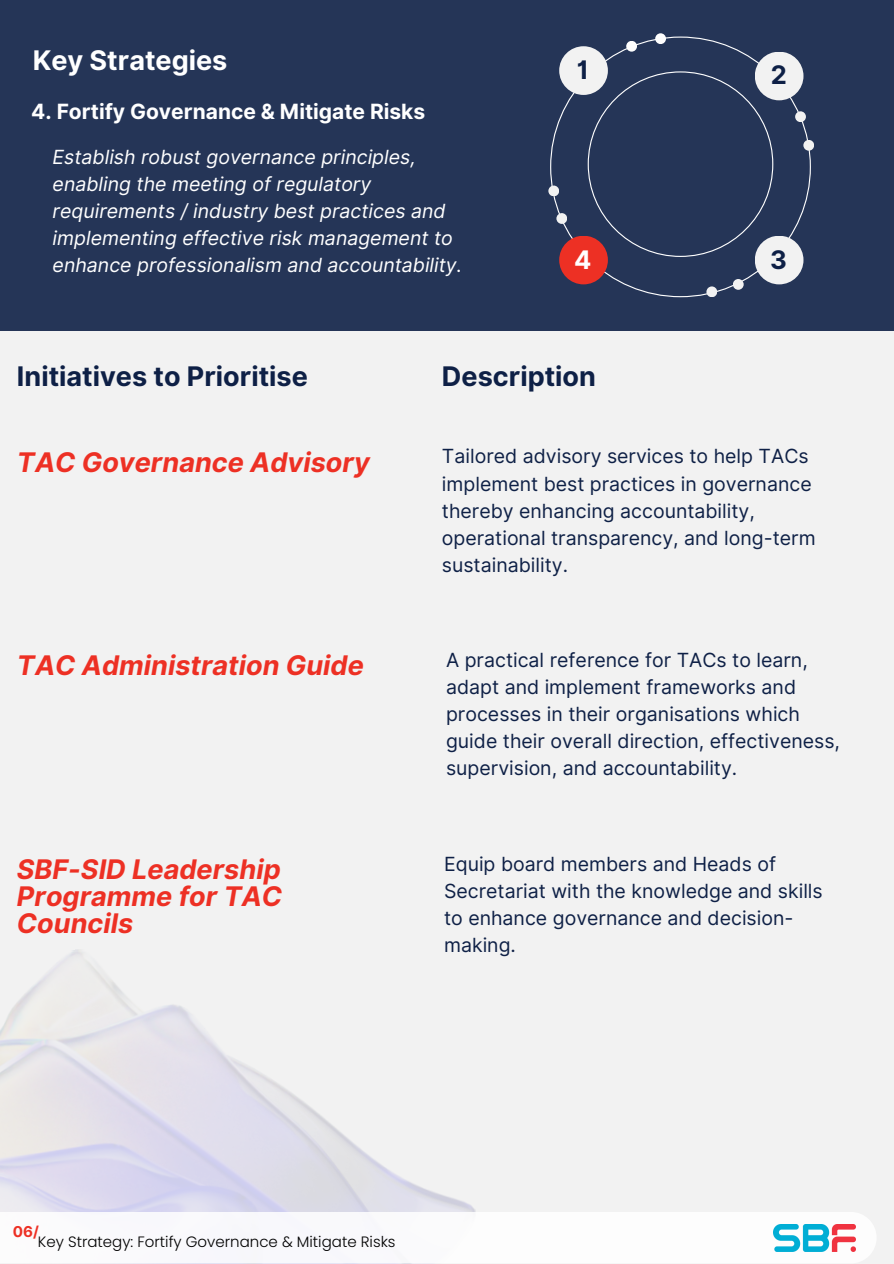
<style>
.page{position:relative;width:894px;height:1264px;background:#fff}
.page>*{position:absolute;margin:0;border:0;box-sizing:border-box;transform-origin:0 0}
.t1{font:italic 700 27px/27px "Inter";color:#ed3024;text-align:justify}
.t2{font:700 27px "Inter";color:#0e2046}
.t3{font:700 27px "Inter";color:#fff}
.t4{font:700 25.5px "Inter";color:#0e2046}
.t5{font:700 25.5px "Inter";color:#fff}
.t6{font:700 21px "Inter";color:#fff}
.t7{font:19.5px/27px "Inter";color:#0e2046}
.t8{font:italic 19.5px/27px "Inter";color:#fff}
.t9{font:300 15px "Poppins";color:#000}
.t10{font:700 15px "Inter";color:#ed3024}
</style>
<div class="page">
<div style="left:0;top:0;width:893px;height:1263px;background:#f2f2f2"></div>
<div style="left:0;top:1211px;width:876px;height:52px;background:#fbfbfc"></div>
<img style="left:772px;top:1224px;width:83px;height:27px">
<div style="left:0;top:0;width:893px;height:330px;background:#253557"></div>
<svg style="left:550px;top:37px;width:260px;height:260px"></svg>
<div style="left:559px;top:46px;width:48px;height:49px;background:#f2f2f2;border-radius:50%"></div>
<div style="left:548px;top:185px;width:11px;height:11px;background:#f2f2f2;border-radius:50%"></div>
<div style="left:754px;top:52px;width:49px;height:48px;background:#f2f2f2;border-radius:50%"></div>
<div style="left:754px;top:236px;width:49px;height:48px;background:#f2f2f2;border-radius:50%"></div>
<div style="left:559px;top:236px;width:48px;height:48px;background:#ed3024;border-radius:50%"></div>
<div style="left:556px;top:213px;width:11px;height:11px;background:#f2f2f2;border-radius:50%"></div>
<div style="left:794px;top:111px;width:11px;height:11px;background:#f2f2f2;border-radius:50%"></div>
<div style="left:626px;top:41px;width:11px;height:11px;background:#fff;border-radius:50%"></div>
<div style="left:732px;top:279px;width:11px;height:11px;background:#f2f2f2;border-radius:50%"></div>
<div style="left:706px;top:286px;width:11px;height:11px;background:#f2f2f2;border-radius:50%"></div>
<div style="left:803px;top:140px;width:11px;height:11px;background:#f2f2f2;border-radius:50%"></div>
<div style="left:655px;top:33px;width:10px;height:11px;background:#fff;border-radius:50%"></div>
<svg style="left:587px;top:71px;width:186px;height:186px"></svg>
<h3 class="t3" style="left:33px;top:44px;width:196px">Key Strategies</h3>
<h1 class="t6" style="left:31px;top:99px;width:395px">4. Fortify Governance &amp; Mitigate Risks</h1>
<h3 class="t8" style="left:53px;top:143px;width:411px">Establish robust governance principles, enabling the meeting of regulatory requirements / industry best practices and implementing effective risk management to enhance professionalism and accountability.</h3>
<h1 class="t4" style="left:576px;top:54px;width:14px">1</h1>
<h3 class="t4" style="left:770px;top:60px;width:18px">2</h3>
<h4 class="t5" style="left:574px;top:245px;width:19px">4</h4>
<p class="t4" style="left:770px;top:245px;width:18px">3</p>
<h1 class="t2" style="left:17px;top:360px;width:292px">Initiatives to Prioritise</h1>
<h2 class="t2" style="left:442px;top:360px;width:155px">Description</h2>
<p class="t1" style="left:17px;top:448px;width:354px">TAC Governance Advisory</p>
<p class="t7" style="left:442px;top:443px;width:375px">Tailored advisory services to help TACs implement best practices in governance thereby enhancing accountability, operational transparency, and long-term sustainability.</p>
<p class="t1" style="left:17px;top:651px;width:348px">TAC Administration Guide</p>
<h1 class="t7" style="left:446px;top:646px;width:395px">A practical reference for TACs to learn, adapt and implement frameworks and processes in their organisations which guide their overall direction, effectiveness, supervision, and accountability.</h1>
<h1 class="t1" style="left:17px;top:855px;width:267px">SBF-SID Leadership Programme for TAC Councils</h1>
<h1 class="t7" style="left:444px;top:850px;width:380px">Equip board members and Heads of<br>Secretariat with the knowledge and skills to enhance governance and decision&shy;making.</h1>
<p class="t10" style="left:13px;top:1222px;width:28px">06/</p>
<h3 class="t9" style="left:38px;top:1230px;width:359px">Key Strategy: Fortify Governance &amp; Mitigate Risks</h3>
</div>
